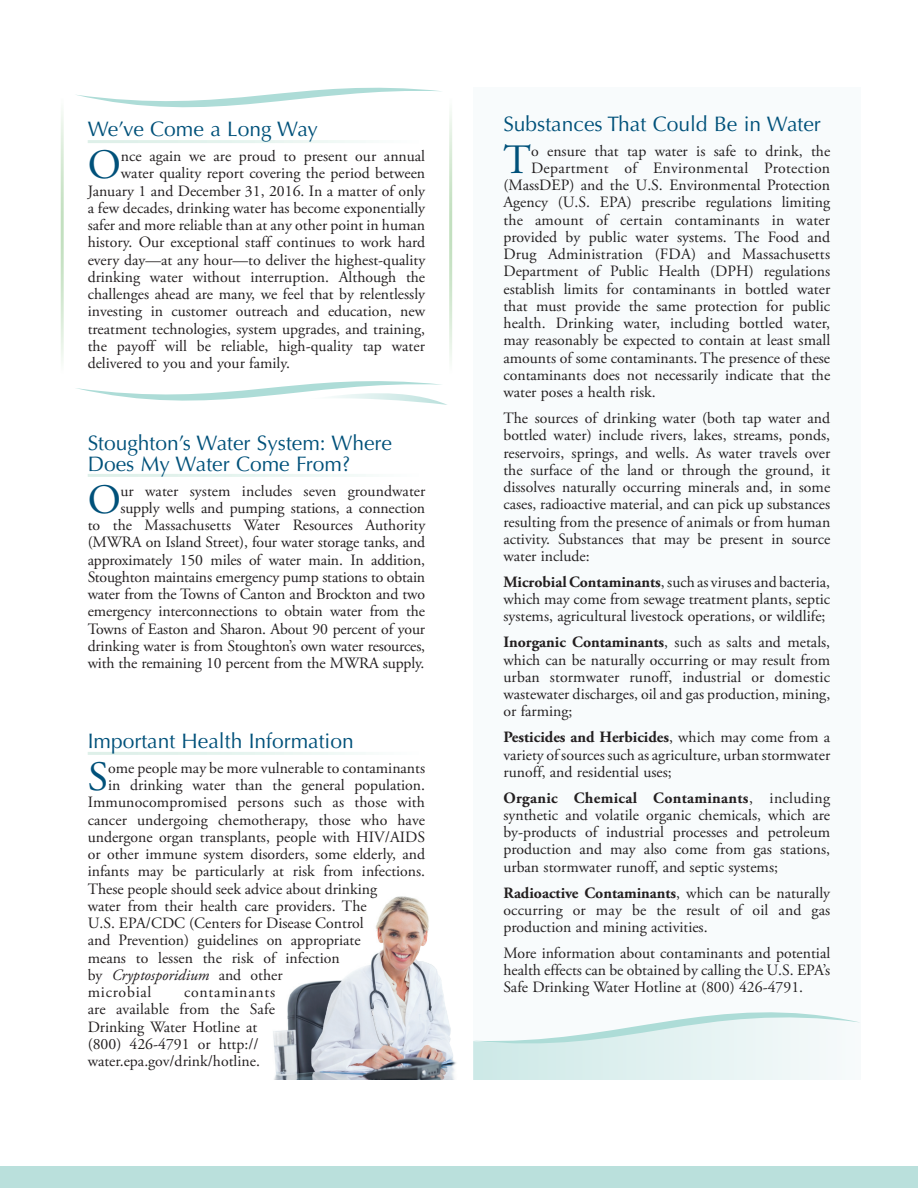
<style>
.page{position:relative;width:918px;height:1188px;background:#fff}
.page>*{position:absolute;margin:0;border:0;box-sizing:border-box;transform-origin:0 0}
.Initial_Cap{font:41.7px "Adobe Garamond Pro";color:#00517a}
.Article_Headline-Gra{font:21px/21px "Optima";color:#00517a}
.Article_Headline{font:21px "Optima";color:#00517a}
.Initial_Cap-2{font:15.75px/17.2px "Adobe Garamond Pro";color:#231f20;text-align:right}
.First_Paragraph{font:15.75px/17.2px "Adobe Garamond Pro";color:#231f20;text-align:justify}
.Initial_Cap-3{font:15.75px "Adobe Garamond Pro";letter-spacing:.02em;color:#231f20}
.Initial_Cap-4{font:italic 15.75px "Adobe Garamond Pro";color:#231f20}
.Initial_Cap-5{font:15.75px "Adobe Garamond Pro";letter-spacing:.05em;color:#231f20}
.s1{font-style:normal}
.s2{font-weight:700}
</style>
<div class="page">
<div style="left:0;top:1166px;width:918px;height:22px;background:#bae0dc"></div>
<div style="left:473px;top:88px;width:388px;height:992px;background:#f8fbfc"></div>
<svg style="left:473px;top:1012px;width:386px;height:68px"></svg>
<svg style="left:76px;top:87px;width:365px;height:21px"></svg>
<hr style="left:449px;top:98px;width:3px;height:276px;background:#c3e0c0">
<hr style="left:61px;top:98px;width:3px;height:276px;background:#c3e0c0">
<svg style="left:76px;top:381px;width:371px;height:24px"></svg>
<img style="left:273px;top:896px;width:183px;height:184px">
<p class="Article_Headline-Gra" style="left:88px;top:119px;width:232px">We’ve Come a Long Way</p>
<p class="Initial_Cap" style="left:88px;top:140px;width:35px">O</p>
<p class="Initial_Cap-2" style="left:121px;top:148px;width:306px">nce again we are proud to present our annual</p>
<p class="Initial_Cap-2" style="left:121px;top:165px;width:306px">water quality report covering the period between</p>
<p class="Initial_Cap-2" style="left:88px;top:183px;width:339px">January 1 and December 31, 2016. In a matter of only</p>
<p class="Initial_Cap-2" style="left:88px;top:200px;width:339px">a few decades, drinking water has become exponentially</p>
<p class="Initial_Cap-2" style="left:88px;top:217px;width:339px">safer and more reliable than at any other point in human</p>
<p class="Initial_Cap-2" style="left:88px;top:234px;width:339px">history. Our exceptional staff continues to work hard</p>
<p class="Initial_Cap-2" style="left:88px;top:252px;width:339px">every day—at any hour—to deliver the highest-quality</p>
<p class="Initial_Cap-2" style="left:88px;top:269px;width:339px">drinking water without interruption. Although the</p>
<p class="Initial_Cap-2" style="left:88px;top:286px;width:339px">challenges ahead are many, we feel that by relentlessly</p>
<p class="Initial_Cap-2" style="left:88px;top:303px;width:339px">investing in customer outreach and education, new</p>
<p class="Initial_Cap-2" style="left:88px;top:321px;width:339px">treatment technologies, system upgrades, and training,</p>
<p class="Initial_Cap-2" style="left:88px;top:338px;width:339px">the payoff will be reliable, high-quality tap water</p>
<p class="Initial_Cap-2" style="left:88px;top:355px;width:204px">delivered to you and your family.</p>
<p class="Article_Headline-Gra" style="left:88px;top:433px;width:306px">Stoughton’s Water System: Where<br>Does My Water Come From?</p>
<p class="Initial_Cap" style="left:88px;top:475px;width:35px">O</p>
<p class="Initial_Cap-2" style="left:88px;top:483px;width:339px">ur water system includes seven groundwater supply wells and pumping stations, a connection<br>to the Massachusetts Water Resources Authority (MWRA on Island Street), four water storage tanks, and approximately 150 miles of water main. In addition, Stoughton maintains emergency pump stations to obtain water from the Towns of Canton and Brockton and two emergency interconnections to obtain water from the Towns of Easton and Sharon. About 90 percent of your drinking water is from Stoughton’s own water resources, with the remaining 10 percent from the MWRA supply.</p>
<p class="Article_Headline-Gra" style="left:88px;top:731px;width:268px">Important Health Information</p>
<p class="Initial_Cap" style="left:88px;top:752px;width:22px">S</p>
<p class="Initial_Cap-2" style="left:108px;top:760px;width:319px">ome people may be more vulnerable to contaminants</p>
<p class="Initial_Cap-2" style="left:108px;top:777px;width:319px">in drinking water than the general population.</p>
<p class="Initial_Cap-2" style="left:88px;top:794px;width:339px">Immunocompromised persons such as those with</p>
<p class="Initial_Cap-2" style="left:88px;top:812px;width:339px">cancer undergoing chemotherapy, those who have</p>
<p class="Initial_Cap-2" style="left:88px;top:829px;width:339px">undergone organ transplants, people with HIV/AIDS</p>
<p class="Initial_Cap-2" style="left:88px;top:846px;width:339px">or other immune system disorders, some elderly, and</p>
<p class="Initial_Cap-2" style="left:88px;top:863px;width:339px">infants may be particularly at risk from infections.</p>
<p class="Initial_Cap-2" style="left:88px;top:881px;width:291px">These people should seek advice about drinking</p>
<p class="Initial_Cap-2" style="left:88px;top:898px;width:281px">water from their health care providers. The</p>
<p class="Initial_Cap-2" style="left:88px;top:915px;width:277px">U.S. EPA/CDC (Centers for Disease Control</p>
<p class="Initial_Cap-2" style="left:88px;top:932px;width:274px">and Prevention) guidelines on appropriate</p>
<p class="Initial_Cap-2" style="left:88px;top:950px;width:254px">means to lessen the risk of infection</p>
<p class="Initial_Cap-4" style="left:88px;top:965px;width:197px"><span class="s1">by</span> Cryptosporidium <span class="s1">and other</span></p>
<p class="Initial_Cap-5" style="left:88px;top:983px;width:65px">microbial</p>
<p class="Initial_Cap-2" style="left:88px;top:984px;width:189px;text-align:left;text-indent:96px">contaminants are available from the Safe<br>Drinking Water Hotline at (800) 426-4791 or http:// water.epa.gov/drink/hotline.</p>
<p class="Article_Headline" style="left:503px;top:112px;width:319px">Substances That Could Be in Water</p>
<p class="Initial_Cap" style="left:503px;top:135px;width:29px">T</p>
<p class="Initial_Cap-2" style="left:531px;top:143px;width:301px">o ensure that tap water is safe to drink, the</p>
<p class="Initial_Cap-3" style="left:531px;top:159px;width:301px">Department of Environmental Protection</p>
<p class="Initial_Cap-2" style="left:503px;top:177px;width:328px">(MassDEP) and the U.S. Environmental Protection</p>
<p class="Initial_Cap-2" style="left:503px;top:194px;width:328px">Agency (U.S. EPA) prescribe regulations limiting</p>
<p class="Initial_Cap-2" style="left:503px;top:212px;width:328px">the amount of certain contaminants in water</p>
<p class="Initial_Cap-2" style="left:503px;top:229px;width:328px">provided by public water systems. The Food and</p>
<p class="Initial_Cap-2" style="left:503px;top:246px;width:328px">Drug Administration (FDA) and Massachusetts</p>
<p class="Initial_Cap-2" style="left:503px;top:263px;width:328px">Department of Public Health (DPH) regulations</p>
<p class="Initial_Cap-2" style="left:503px;top:281px;width:328px">establish limits for contaminants in bottled water</p>
<p class="Initial_Cap-2" style="left:503px;top:298px;width:328px">that must provide the same protection for public</p>
<p class="Initial_Cap-2" style="left:503px;top:315px;width:328px">health. Drinking water, including bottled water,</p>
<p class="Initial_Cap-2" style="left:503px;top:332px;width:328px">may reasonably be expected to contain at least small</p>
<p class="Initial_Cap-2" style="left:503px;top:350px;width:328px">amounts of some contaminants. The presence of these</p>
<p class="Initial_Cap-2" style="left:503px;top:367px;width:328px">contaminants does not necessarily indicate that the</p>
<p class="Initial_Cap-2" style="left:503px;top:384px;width:154px">water poses a health risk.</p>
<p class="First_Paragraph" style="left:503px;top:410px;width:328px">The sources of drinking water (both tap water and bottled water) include rivers, lakes, streams, ponds, reservoirs, springs, and wells. As water travels over the surface of the land or through the ground, it dissolves naturally occurring minerals and, in some cases, radioactive material, and can pick up substances resulting from the presence of animals or from human activity. Substances that may be present in source water include:</p>
<p class="First_Paragraph" style="left:503px;top:574px;width:328px"><span class="s2">Microbial Contaminants</span>, such as viruses and bacteria, which may come from sewage treatment plants, septic systems, agricultural livestock operations, or wildlife;</p>
<p class="First_Paragraph" style="left:503px;top:634px;width:328px"><span class="s2">Inorganic Contaminants</span>, such as salts and metals, which can be naturally occurring or may result from urban stormwater runoff, industrial or domestic wastewater discharges, oil and gas production, mining, or farming;</p>
<p class="First_Paragraph" style="left:503px;top:729px;width:328px"><span class="s2">Pesticides and Herbicides</span>, which may come from a variety of sources such as agriculture, urban stormwater runoff, and residential uses;</p>
<p class="First_Paragraph" style="left:503px;top:790px;width:328px"><span class="s2">Organic Chemical Contaminants</span>, including synthetic and volatile organic chemicals, which are by-products of industrial processes and petroleum production and may also come from gas stations, urban stormwater runoff, and septic systems;</p>
<p class="First_Paragraph" style="left:503px;top:884px;width:328px"><span class="s2">Radioactive Contaminants</span>, which can be naturally occurring or may be the result of oil and gas production and mining activities.</p>
<p class="First_Paragraph" style="left:503px;top:945px;width:328px">More information about contaminants and potential health effects can be obtained by calling the U.S. EPA’s Safe Drinking Water Hotline at (800) 426-4791.</p>
</div>
